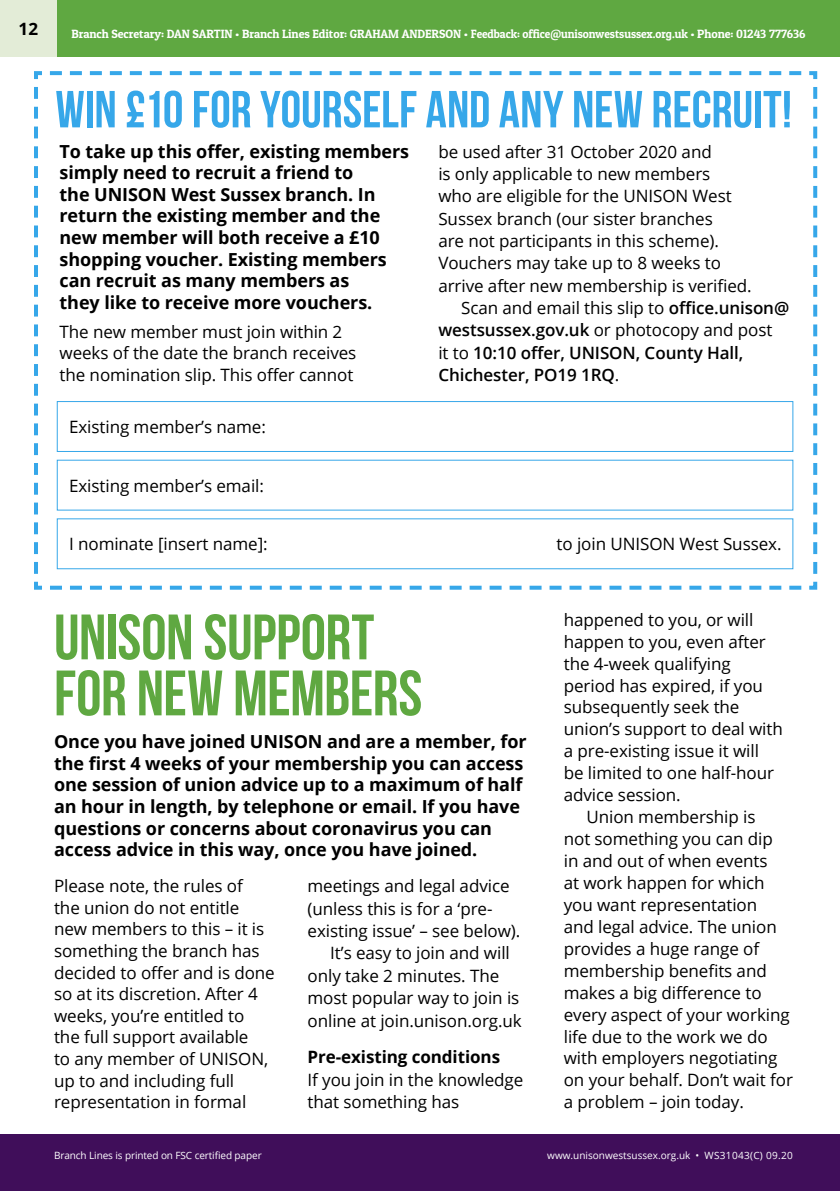
<style>
.page{position:relative;width:840px;height:1191px;background:#fff}
.page>*{position:absolute;margin:0;border:0;box-sizing:border-box;transform-origin:0 0}
.Heading__BEBAS{font:700 64px/56px "Bebas Neue";letter-spacing:-.01em;color:#5fa841}
.Heading__BEBAS-2{font:700 52px "Bebas Neue";color:#36a7e9}
.Introduction_paragra{font:700 18px/21.6px "Open Sans";letter-spacing:-.005em;color:#000}
.Main_body_text{font:17px/22px "Open Sans";letter-spacing:-.005em;color:#000}
.Main_body_text-2{font:600 17px/22.4px "Open Sans";letter-spacing:-.005em;color:#000}
.Main_body_text-3{font:700 17px "Open Sans";letter-spacing:-.005em;color:#000}
.Main_body_text-4{font:12px "Patua One";letter-spacing:-.005em;color:#fff}
.Main_body_text-5{font:10px "Open Sans";letter-spacing:-.01em;color:#fff}
.s1{font-weight:400}
</style>
<div class="page">
<div style="left:57px;top:0;width:782px;height:57px;background:#5fa841"></div>
<div style="left:0;top:0;width:57px;height:57px;background:#e3ecd7"></div>
<div style="left:0;top:1134px;width:839px;height:57px;background:#400e5a"></div>
<svg style="left:34px;top:71px;width:784px;height:519px"></svg>
<div style="left:57px;top:401px;width:735px;height:51px;border:1px solid #36a7e9"></div>
<div style="left:57px;top:518px;width:735px;height:51px;border:1px solid #36a7e9"></div>
<p class="Main_body_text-3" style="left:19px;top:17px;width:21px">12</p>
<p class="Main_body_text-4" style="left:71px;top:26px;width:735px">Branch Secretary: DAN SARTIN • Branch Lines Editor: GRAHAM ANDERSON • Feedback: office@unisonwestsussex.org.uk • Phone: 01243 777636</p>
<p class="Heading__BEBAS-2" style="left:55px;top:81px;width:737px">WIN £10 FOR YOURSELF AND ANY NEW RECRUIT!</p>
<p class="Introduction_paragra" style="left:59px;top:140px;width:351px">To take up this offer, existing members simply need to recruit a friend to<br>the UNISON West Sussex branch. In return the existing member and the new member will both receive a £10 shopping voucher. Existing members can recruit as many members as<br>they like to receive more vouchers.</p>
<p class="Main_body_text" style="left:59px;top:320px;width:284px">The new member must join within 2</p>
<p class="Main_body_text" style="left:59px;top:341px;width:298px">weeks of the date the branch receives</p>
<p class="Main_body_text" style="left:59px;top:363px;width:295px">the nomination slip. This offer cannot</p>
<p class="Main_body_text" style="left:69px;top:415px;width:198px">Existing member’s name:</p>
<p class="Main_body_text" style="left:438px;top:140px;width:275px">be used after 31 October 2020 and</p>
<p class="Main_body_text" style="left:438px;top:162px;width:273px">is only applicable to new members</p>
<p class="Main_body_text" style="left:438px;top:185px;width:295px">who are eligible for the UNISON West</p>
<p class="Main_body_text" style="left:438px;top:207px;width:276px">Sussex branch (our sister branches</p>
<p class="Main_body_text" style="left:438px;top:229px;width:282px">are not participants in this scheme).</p>
<p class="Main_body_text" style="left:438px;top:251px;width:284px">Vouchers may take up to 8 weeks to</p>
<p class="Main_body_text" style="left:438px;top:274px;width:315px">arrive after new membership is verified.</p>
<p class="Main_body_text-2" style="left:438px;top:296px;width:352px;text-indent:23px"><span class="s1">Scan and email this slip to</span> office.unison@ westsussex.gov.uk <span class="s1">or photocopy and post<br>it to</span> 10:10 offer, UNISON, County Hall, Chichester, PO19 1RQ<span class="s1">.</span></p>
<p class="Main_body_text" style="left:69px;top:474px;width:196px">Existing member’s email:</p>
<p class="Main_body_text" style="left:69px;top:533px;width:200px">I nominate [insert name]:</p>
<p class="Main_body_text" style="left:556px;top:533px;width:226px">to join UNISON West Sussex.</p>
<p class="Heading__BEBAS" style="left:54px;top:608px;width:369px">UNISON SUPPORT<br>FOR NEW MEMBERS</p>
<p class="Introduction_paragra" style="left:54px;top:730px;width:474px">Once you have joined UNISON and are a member, for the first 4 weeks of your membership you can access one session of union advice up to a maximum of half an hour in length, by telephone or email. If you have questions or concerns about coronavirus you can access advice in this way, once you have joined.</p>
<p class="Main_body_text" style="left:54px;top:874px;width:222px">Please note, the rules of<br>the union do not entitle new members to this – it is something the branch has decided to offer and is done so at its discretion. After 4 weeks, you’re entitled to<br>the full support available<br>to any member of UNISON, up to and including full representation in formal</p>
<p class="Main_body_text" style="left:307px;top:874px;width:214px">meetings and legal advice (unless this is for a ‘pre&shy;existing issue’ – see below).</p>
<p class="Main_body_text" style="left:307px;top:941px;width:216px;text-indent:23px">It’s easy to join and will only take 2 minutes. The most popular way to join is online at join.unison.org.uk</p>
<p class="Main_body_text-3" style="left:307px;top:1045px;width:194px">Pre-existing conditions</p>
<p class="Main_body_text" style="left:307px;top:1068px;width:217px">If you join in the knowledge that something has</p>
<p class="Main_body_text" style="left:563px;top:608px;width:220px">happened to you, or will happen to you, even after the 4-week qualifying period has expired, if you subsequently seek the union’s support to deal with a pre-existing issue it will be limited to one half-hour advice session.</p>
<p class="Main_body_text" style="left:563px;top:805px;width:230px;text-indent:23px">Union membership is<br>not something you can dip<br>in and out of when events<br>at work happen for which you want representation<br>and legal advice. The union provides a huge range of membership benefits and makes a big difference to every aspect of your working life due to the work we do with employers negotiating on your behalf. Don’t wait for a problem – join today.</p>
<p class="Main_body_text-5" style="left:54px;top:1148px;width:209px">Branch Lines is printed on FSC certified paper</p>
<p class="Main_body_text-5" style="left:547px;top:1148px;width:247px">www.unisonwestsussex.org.uk • WS31043(C) 09.20</p>
</div>
